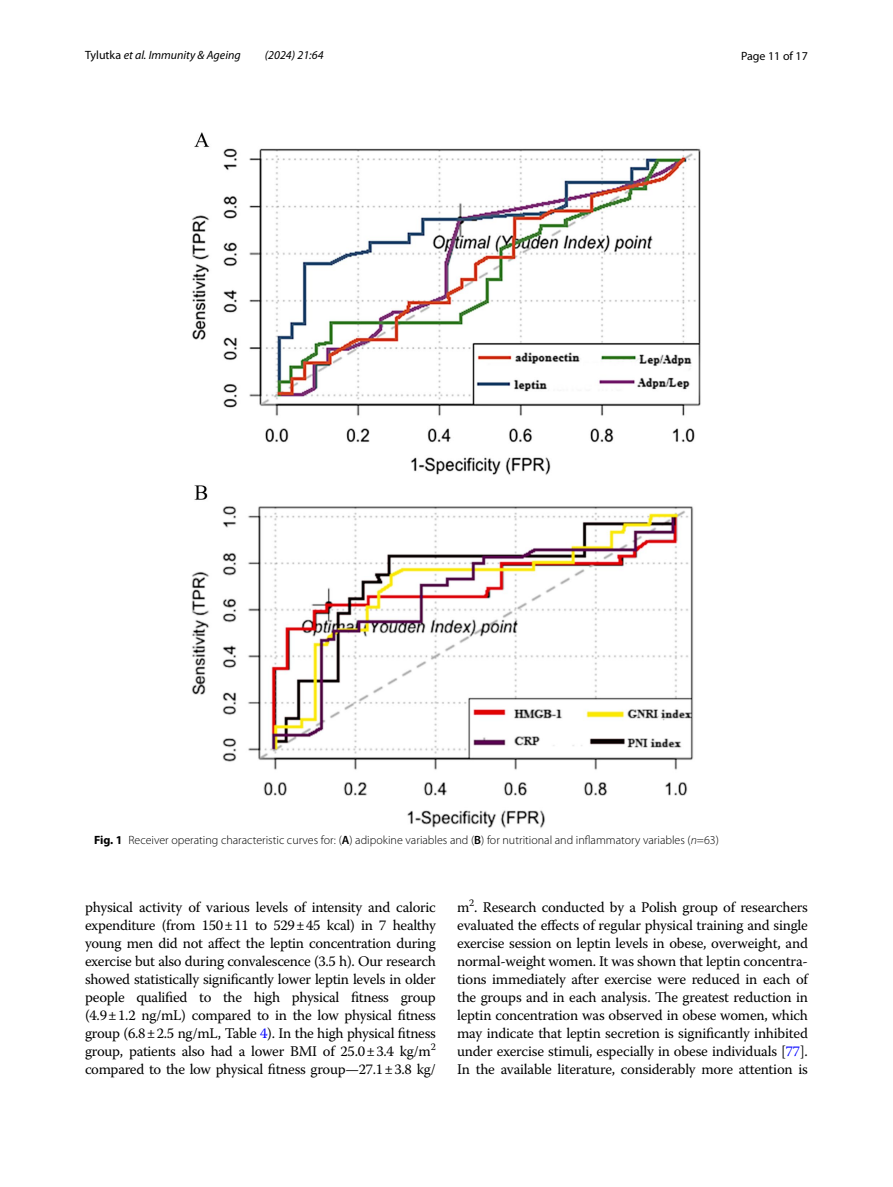
<style>
.page{position:relative;width:893px;height:1187px;background:#fff}
.page>*{position:absolute;margin:0;border:0;box-sizing:border-box;transform-origin:0 0}
.t1{font:14.7px/18px "Warnock Pro";letter-spacing:-.02em;color:#000;text-align:justify}
.t2{font:300 12px "Myriad Pro";color:#000}
.t3{font:italic 12px "Myriad Pro";color:#000}
.t4{font:12px "Myriad Pro";color:#000}
.s1{font-style:normal}
.s2{font-weight:700}
.s3{font-weight:600}
.s4{font-style:italic}
.s5{color:#00f}
</style>
<div class="page">
<img style="left:192px;top:133px;width:509px;height:695px">
<p class="t3" style="left:85px;top:48px;width:157px"><span class="s1">Tylutka</span> et al. Immunity &amp; Ageing</p>
<p class="t3" style="left:265px;top:48px;width:60px">(2024) 21:64</p>
<p class="t4" style="left:741px;top:48px;width:68px">Page 11 of 17</p>
<p class="t2" style="left:94px;top:833px;width:626px"><span class="s2">Fig. 1</span> Receiver operating characteristic curves for: (<span class="s3">A</span>) adipokine variables and (<span class="s3">B</span>) for nutritional and inflammatory variables (<span class="s4">n</span>=63)</p>
<p class="t1" style="left:85px;top:897px;width:352px">physical activity of various levels of intensity and caloric expenditure (from 150±11 to 529±45 kcal) in 7 healthy young men did not affect the leptin concentration during exercise but also during convalescence (3.5 h). Our research showed statistically significantly lower leptin levels in older people qualified to the high physical fitness group (4.9±1.2 ng/mL) compared to in the low physical fitness group (6.8±2.5 ng/mL, Table <span class="s5">4</span>). In the high physical fitness group, patients also had a lower BMI of 25.0±3.4 kg/m<sup>2 </sup>compared to the low physical fitness group—27.1±3.8 kg/</p>
<p class="t1" style="left:457px;top:897px;width:352px">m<sup>2</sup>. Research conducted by a Polish group of researchers evaluated the effects of regular physical training and single exercise session on leptin levels in obese, overweight, and normal-weight women. It was shown that leptin concentra&shy;tions immediately after exercise were reduced in each of the groups and in each analysis. The greatest reduction in leptin concentration was observed in obese women, which may indicate that leptin secretion is significantly inhibited under exercise stimuli, especially in obese individuals [<span class="s5">77</span>].<br>In the available literature, considerably more attention is</p>
</div>
